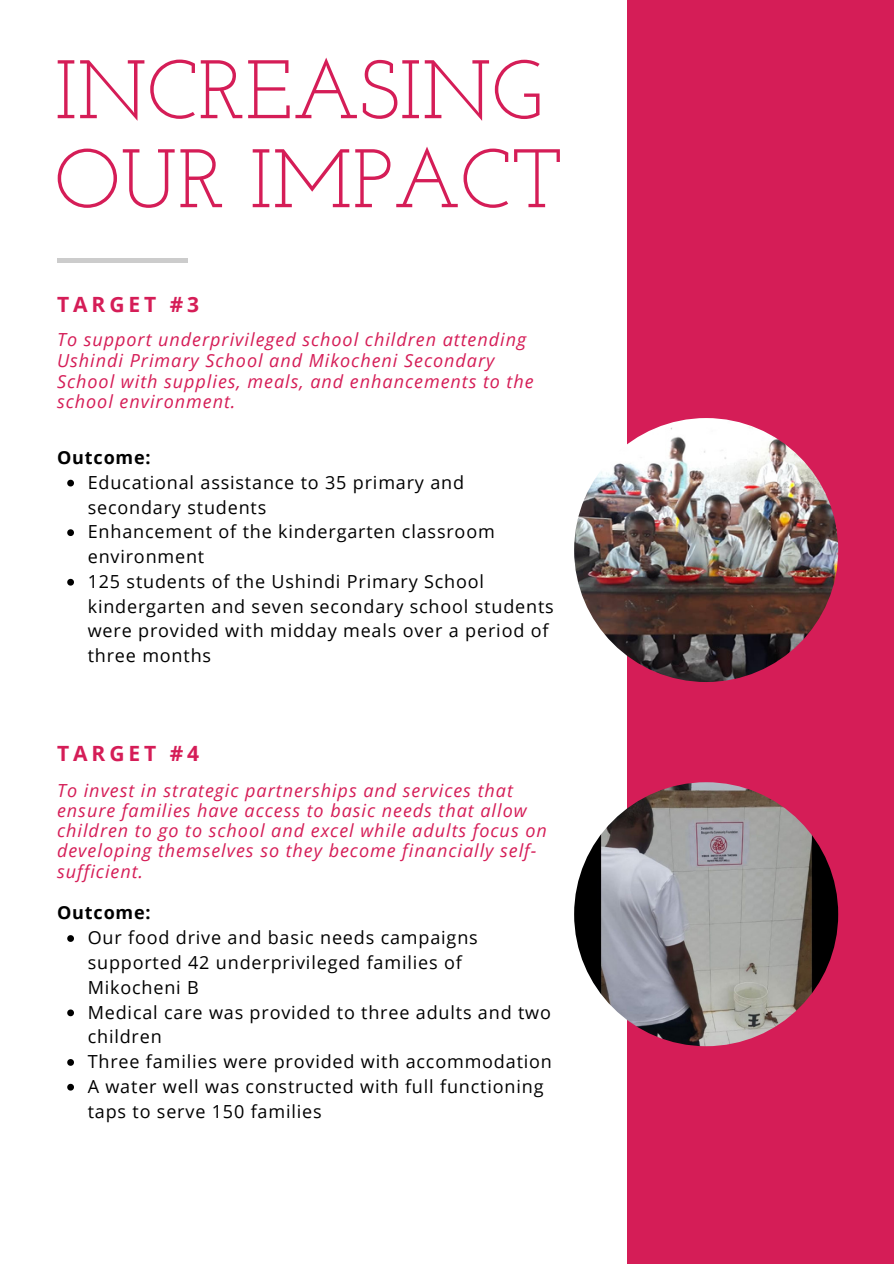
<style>
.page{position:relative;width:894px;height:1264px;background:#fff}
.page>*{position:absolute;margin:0;border:0;box-sizing:border-box;transform-origin:0 0}
.t1{font:82.8px/88.9px "Josefin Slab";color:#d51d57}
.t2{font:700 21px "Open Sans";letter-spacing:.185em;color:#d51d57}
.t3{font:18px/24.8px "Open Sans";letter-spacing:.045em;color:#000}
.t4{font:italic 18px/20.2px "Open Sans";letter-spacing:.055em;color:#d51d57}
.t5{font:700 18px "Open Sans";letter-spacing:.045em;color:#000}
</style>
<div class="page">
<div style="left:627px;top:0;width:266px;height:1263px;background:#d51d57"></div>
<hr style="left:57px;top:259px;width:131px;height:4px;background:#ccc">
<img style="left:574px;top:418px;width:264px;height:264px;border-radius:50%">
<img style="left:574px;top:782px;width:264px;height:264px;border-radius:50%">
<svg style="left:67px;top:479px;width:7px;height:7px"></svg>
<svg style="left:67px;top:529px;width:7px;height:7px"></svg>
<svg style="left:67px;top:579px;width:7px;height:6px"></svg>
<svg style="left:67px;top:935px;width:7px;height:6px"></svg>
<svg style="left:67px;top:1009px;width:7px;height:7px"></svg>
<svg style="left:67px;top:1059px;width:7px;height:6px"></svg>
<svg style="left:67px;top:1083px;width:7px;height:7px"></svg>
<p class="t1" style="left:55px;top:53px;width:509px">INCREASING<br>OUR IMPACT</p>
<p class="t2" style="left:57px;top:290px;width:143px">TARGET #3</p>
<p class="t4" style="left:57px;top:329px;width:478px;line-height:20.7px">To support underprivileged school children attending Ushindi Primary School and Mikocheni Secondary School with supplies, meals, and enhancements to the school environment.</p>
<p class="t5" style="left:57px;top:445px;width:95px">Outcome:</p>
<p class="t3" style="left:88px;top:469px;width:378px">Educational assistance to 35 primary and secondary students</p>
<p class="t3" style="left:88px;top:519px;width:408px">Enhancement of the kindergarten classroom environment</p>
<p class="t3" style="left:88px;top:568px;width:467px">125 students of the Ushindi Primary School kindergarten and seven secondary school students were provided with midday meals over a period of three months</p>
<p class="t2" style="left:57px;top:738px;width:143px">TARGET #4</p>
<p class="t4" style="left:57px;top:779px;width:491px">To invest in strategic partnerships and services that ensure families have access to basic needs that allow children to go to school and excel while adults focus on developing themselves so they become financially self&shy;sufficient.</p>
<p class="t5" style="left:57px;top:900px;width:95px">Outcome:</p>
<p class="t3" style="left:88px;top:924px;width:391px">Our food drive and basic needs campaigns supported 42 underprivileged families of<br>Mikocheni B</p>
<p class="t3" style="left:88px;top:999px;width:464px">Medical care was provided to three adults and two children</p>
<p class="t3" style="left:88px;top:1048px;width:465px">Three families were provided with accommodation</p>
<p class="t3" style="left:88px;top:1073px;width:457px">A water well was constructed with full functioning taps to serve 150 families</p>
</div>
